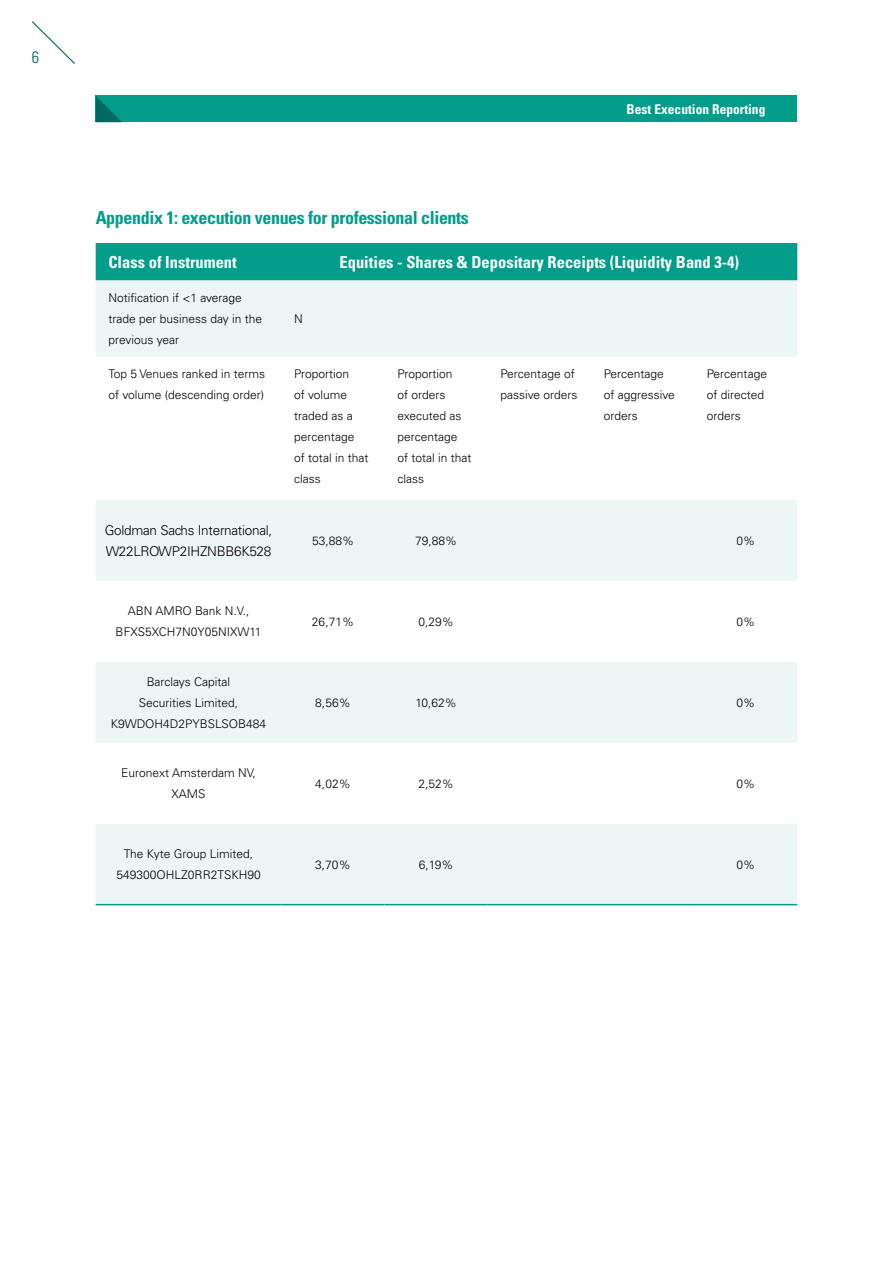
<style>
.page{position:relative;width:893px;height:1263px;background:#fff}
.page>*{position:absolute;margin:0;border:0;box-sizing:border-box;transform-origin:0 0}
.t1{font:700 condensed 18px "Univers LT Std";letter-spacing:-.02em;color:#009d8b}
.t2{font:700 condensed 16.5px "Univers LT Std";color:#fff}
.t3{font:300 condensed 16.5px "Univers LT Std";color:#006963}
.t4{font:300 13.5px/21px "Univers LT Std";letter-spacing:-.02em;color:#000}
.t5{font:700 condensed 13.5px "Univers LT Std";color:#fff}
.t6{font:300 12px/21px "Univers LT Std";color:#000}
</style>
<div class="page">
<div style="left:96px;top:96px;width:701px;height:26px;background:#009d8b"></div>
<svg style="left:96px;top:96px;width:26px;height:26px"></svg>
<svg style="left:32px;top:21px;width:43px;height:43px"></svg>
<div style="left:96px;top:243px;width:701px;height:37px;background:#009d8b"></div>
<svg style="left:96px;top:280px;width:701px;height:624px;fill:#ecf6f5"></svg>
<hr style="left:96px;top:904px;width:185px;height:1px;background:#009d8b">
<hr style="left:281px;top:904px;width:104px;height:1px;background:#009d8b">
<hr style="left:385px;top:904px;width:103px;height:1px;background:#009d8b">
<hr style="left:488px;top:904px;width:103px;height:1px;background:#009d8b">
<hr style="left:591px;top:904px;width:103px;height:1px;background:#009d8b">
<hr style="left:694px;top:904px;width:103px;height:1px;background:#009d8b">
<h2 class="t3" style="left:32px;top:47px;width:9px">6</h2>
<p class="t5" style="left:627px;top:101px;width:140px">Best Execution Reporting</p>
<h1 class="t1" style="left:96px;top:206px;width:375px">Appendix 1: execution venues for professional clients</h1>
<h2 class="t2" style="left:108px;top:252px;width:130px">Class of Instrument</h2>
<h2 class="t2" style="left:340px;top:252px;width:401px">Equities - Shares &amp; Depositary Receipts (Liquidity Band 3-4)</h2>
<p class="t6" style="left:108px;top:287px;width:155px">Notification if &lt;1 average trade per business day in the previous year</p>
<p class="t6" style="left:294px;top:308px;width:10px">N</p>
<p class="t6" style="left:108px;top:363px;width:158px">Top 5 Venues ranked in terms of volume (descending order)</p>
<p class="t6" style="left:294px;top:363px;width:76px">Proportion<br>of volume traded as a percentage<br>of total in that class</p>
<p class="t6" style="left:397px;top:363px;width:76px">Proportion<br>of orders executed as percentage<br>of total in that class</p>
<p class="t6" style="left:500px;top:363px;width:79px">Percentage of passive orders</p>
<p class="t6" style="left:604px;top:363px;width:73px">Percentage of aggressive orders</p>
<p class="t6" style="left:707px;top:363px;width:62px">Percentage of directed orders</p>
<p class="t4" style="left:105px;top:519px;width:169px">Goldman Sachs International,<br>W22LROWP2IHZNBB6K528</p>
<p class="t6" style="left:312px;top:530px;width:44px">53,88%</p>
<p class="t6" style="left:415px;top:530px;width:44px">79,88%</p>
<p class="t6" style="left:736px;top:530px;width:20px">0%</p>
<p class="t6" style="left:116px;top:600px;width:147px;text-align:center">ABN AMRO Bank N.V.,<br>BFXS5XCH7N0Y05NIXW11</p>
<p class="t6" style="left:312px;top:611px;width:44px">26,71%</p>
<p class="t6" style="left:418px;top:611px;width:37px">0,29%</p>
<p class="t6" style="left:736px;top:611px;width:20px">0%</p>
<p class="t6" style="left:111px;top:671px;width:157px;text-align:center">Barclays Capital<br>Securities Limited,<br>K9WDOH4D2PYBSLSOB484</p>
<p class="t6" style="left:315px;top:692px;width:37px">8,56%</p>
<p class="t6" style="left:416px;top:692px;width:43px">10,62%</p>
<p class="t6" style="left:736px;top:692px;width:20px">0%</p>
<p class="t6" style="left:121px;top:762px;width:136px;text-align:center">Euronext Amsterdam NV,<br>XAMS</p>
<p class="t6" style="left:315px;top:773px;width:37px">4,02%</p>
<p class="t6" style="left:418px;top:773px;width:37px">2,52%</p>
<p class="t6" style="left:736px;top:773px;width:20px">0%</p>
<p class="t6" style="left:116px;top:843px;width:146px;text-align:center">The Kyte Group Limited,<br>549300OHLZ0RR2TSKH90</p>
<p class="t6" style="left:315px;top:854px;width:37px">3,70%</p>
<p class="t6" style="left:419px;top:854px;width:36px">6,19%</p>
<p class="t6" style="left:736px;top:854px;width:20px">0%</p>
</div>
